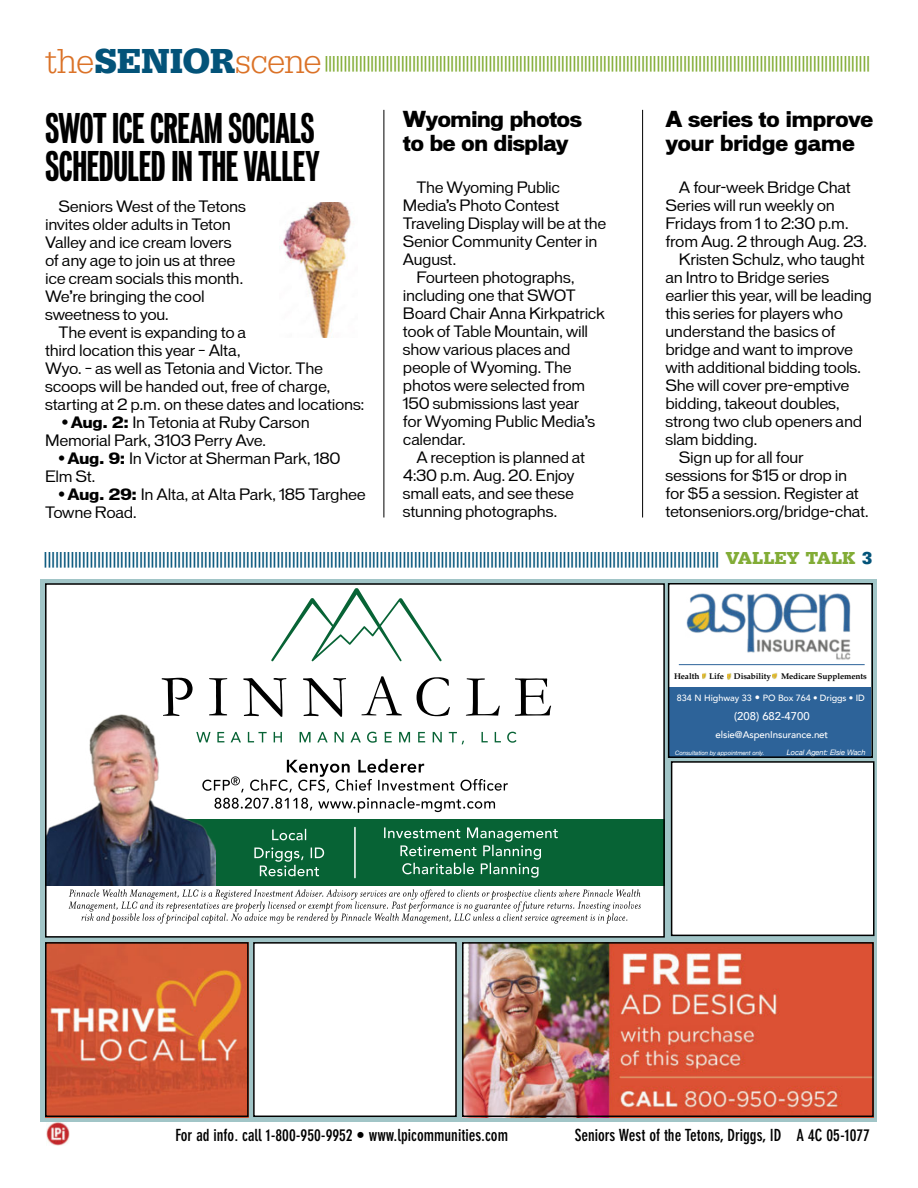
<style>
.page{position:relative;width:918px;height:1188px;background:#fff}
.page>*{position:absolute;margin:0;border:0;box-sizing:border-box;transform-origin:0 0}
.t1{font:39px/38.1px "Vonnes Exbold Comp";letter-spacing:-.01em;color:#000;text-align:right}
.t2{font:700 expanded 21px/24px "Vonnes";letter-spacing:-.04em;color:#000}
.t3{font:700 18px "Serifa BEFOP";color:#035379}
.t4{font:700 18px "Serifa BEFOP";color:#82ac36}
.t5{font:700 condensed 16.5px "DIN Neuzeit Grotesk Std";color:#000}
.t6{font:15px/18px "Vgftvt Vonnes";letter-spacing:-.02em;color:#000}
.t7{font:15px/18px "Tmtlpb Vonnes";letter-spacing:-.02em;color:#000}
.t8{font:500 11.25px "Avenir";color:#fff}
.t9{font:500 9.75px "Avenir";letter-spacing:-.01em;color:#fff}
.t10{font:500 9px "Avenir";letter-spacing:-.01em;color:#fff}
.t11{font:700 8.25px "Palatino";letter-spacing:-.01em;color:#000}
.t12{font:italic 7.5px "Helvetica Neue";letter-spacing:-.01em;color:#fff}
.t13{font:italic 6px "Helvetica Neue";letter-spacing:-.01em;color:#fff}
.s1{font-weight:300;font-size:36px;color:#db7227}
.s2{font-size:36px;color:#035379}
.s3{font-family:"Vonnes";font-weight:800}
.s4{color:#82ac36}
.s5{font-size:10.5px}
</style>
<div class="page">
<hr style="left:642px;top:110px;width:1px;height:407px;background:#000">
<hr style="left:384px;top:110px;width:1px;height:407px;background:#000">
<img style="left:283px;top:202px;width:68px;height:136px">
<div style="left:41px;top:579px;width:837px;height:543px;background:#a1c5c7"></div>
<img style="left:46px;top:1123px;width:23px;height:23px">
<div style="left:254px;top:943px;width:202px;height:173px;background:#fff"></div>
<div style="left:253px;top:942px;width:204px;height:175px;border:2px solid #000"></div>
<div style="left:672px;top:762px;width:202px;height:173px;background:#fff"></div>
<div style="left:671px;top:761px;width:204px;height:175px;border:2px solid #000"></div>
<div style="left:668px;top:585px;width:203px;height:173px;background:#fff"></div>
<img style="left:686px;top:593px;width:165px;height:67px">
<div style="left:668px;top:687px;width:203px;height:70px;background:#2d6399"></div>
<svg style="left:702px;top:673px;width:5px;height:6px"></svg>
<div style="left:668px;top:583px;width:205px;height:175px;border:2px solid #000"></div>
<hr style="left:679px;top:664px;width:186px;height:1px;background:#2d6399">
<svg style="left:772px;top:673px;width:6px;height:6px"></svg>
<svg style="left:727px;top:673px;width:5px;height:7px"></svg>
<img style="left:48px;top:945px;width:198px;height:169px">
<div style="left:45px;top:942px;width:204px;height:175px;border:2px solid #000"></div>
<img style="left:465px;top:945px;width:406px;height:169px">
<div style="left:462px;top:942px;width:412px;height:175px;border:2px solid #000"></div>
<div style="left:46px;top:584px;width:618px;height:353px;background:#fff"></div>
<svg style="left:162px;top:678px;width:31px;height:30px"></svg>
<svg style="left:209px;top:678px;width:18px;height:37px"></svg>
<svg style="left:243px;top:678px;width:43px;height:39px"></svg>
<svg style="left:303px;top:678px;width:43px;height:39px"></svg>
<svg style="left:361px;top:676px;width:41px;height:39px"></svg>
<svg style="left:417px;top:677px;width:33px;height:39px"></svg>
<svg style="left:466px;top:678px;width:34px;height:38px"></svg>
<svg style="left:515px;top:678px;width:36px;height:38px"></svg>
<svg style="left:217px;top:732px;width:7px;height:10px"></svg>
<svg style="left:231px;top:732px;width:10px;height:10px"></svg>
<svg style="left:248px;top:732px;width:19px;height:10px"></svg>
<svg style="left:274px;top:732px;width:8px;height:10px"></svg>
<svg style="left:300px;top:732px;width:11px;height:10px"></svg>
<svg style="left:317px;top:732px;width:11px;height:10px"></svg>
<svg style="left:335px;top:732px;width:9px;height:10px"></svg>
<svg style="left:350px;top:732px;width:11px;height:10px"></svg>
<svg style="left:367px;top:732px;width:10px;height:11px"></svg>
<svg style="left:385px;top:732px;width:7px;height:10px"></svg>
<svg style="left:399px;top:732px;width:11px;height:10px"></svg>
<svg style="left:418px;top:732px;width:7px;height:10px"></svg>
<svg style="left:433px;top:732px;width:9px;height:10px"></svg>
<svg style="left:449px;top:732px;width:15px;height:12px"></svg>
<svg style="left:481px;top:732px;width:7px;height:10px"></svg>
<svg style="left:495px;top:732px;width:6px;height:10px"></svg>
<svg style="left:507px;top:732px;width:10px;height:11px"></svg>
<svg style="left:271px;top:588px;width:171px;height:73px"></svg>
<div style="left:130px;top:819px;width:535px;height:67px;background:#076335"></div>
<img style="left:48px;top:708px;width:168px;height:178px">
<svg style="left:68px;top:889px;width:573px;height:35px"></svg>
<svg style="left:384px;top:827px;width:174px;height:51px"></svg>
<svg style="left:254px;top:848px;width:70px;height:28px"></svg>
<svg style="left:272px;top:829px;width:34px;height:11px"></svg>
<hr style="left:354px;top:828px;width:2px;height:50px;background:#fff">
<svg style="left:202px;top:759px;width:306px;height:54px"></svg>
<div style="left:45px;top:583px;width:620px;height:355px;border:2px solid #000"></div>
<p class="t4" style="left:45px;top:51px;width:827px"><span class="s1">the</span><span class="s2">SENIOR</span><span class="s1">scene</span> |||||||||||||||||||||||||||||||||||||||||||||||||||||||||||||||||||||||||||||||||||||||||||||||||||||||||||||||||||||||||||||||||||||||||||||||</p>
<h2 class="t2" style="left:403px;top:107px;width:181px">Wyoming photos to be on display</h2>
<p class="t6" style="left:403px;top:178px;width:205px;text-indent:13px">The Wyoming Public<br>Media’s Photo Contest<br>Traveling Display will be at the</p>
<p class="t7" style="left:403px;top:232px;width:196px">Senior Community Center in</p>
<p class="t7" style="left:403px;top:250px;width:55px">August.</p>
<p class="t7" style="left:416px;top:268px;width:160px">Fourteen photographs,</p>
<p class="t6" style="left:403px;top:286px;width:203px">including one that SWOT<br>Board Chair Anna Kirkpatrick took of Table Mountain, will</p>
<p class="t7" style="left:403px;top:340px;width:184px">show various places and people of Wyoming. The photos were selected from</p>
<p class="t6" style="left:403px;top:394px;width:194px">150 submissions last year for Wyoming Public Media’s</p>
<p class="t7" style="left:416px;top:430px;width:170px;text-indent:-13px">calendar.<br>A reception is planned at</p>
<p class="t6" style="left:403px;top:466px;width:173px">4:30 p.m. Aug. 20. Enjoy</p>
<p class="t7" style="left:403px;top:484px;width:172px">small eats, and see these stunning photographs.</p>
<h2 class="t2" style="left:665px;top:107px;width:209px">A series to improve your bridge game</h2>
<p class="t6" style="left:679px;top:178px;width:174px">A four-week Bridge Chat</p>
<p class="t6" style="left:665px;top:196px;width:171px">Series will run weekly on</p>
<p class="t6" style="left:665px;top:214px;width:185px">Fridays from 1 to 2:30 p.m.</p>
<p class="t6" style="left:665px;top:232px;width:203px">from Aug. 2 through Aug. 23.</p>
<p class="t6" style="left:679px;top:250px;width:187px">Kristen Schulz, who taught</p>
<p class="t6" style="left:665px;top:268px;width:165px">an Intro to Bridge series</p>
<p class="t6" style="left:665px;top:286px;width:208px">earlier this year, will be leading</p>
<p class="t7" style="left:665px;top:304px;width:179px">this series for players who</p>
<p class="t6" style="left:665px;top:322px;width:198px">understand the basics of bridge and want to improve with additional bidding tools.<br>She will cover pre-emptive bidding, takeout doubles, strong two club openers and slam bidding.</p>
<p class="t7" style="left:679px;top:448px;width:126px">Sign up for all four</p>
<p class="t6" style="left:665px;top:466px;width:205px">sessions for $15 or drop in for $5 a session. Register at tetonseniors.org/bridge-chat.</p>
<h1 class="t1" style="left:46px;top:110px;width:276px">LS<br>SCHEDULED IN THE VALLEY</h1>
<p class="t7" style="left:45px;top:197px;width:202px;text-indent:13px">Seniors West of the Tetons invites older adults in Teton</p>
<p class="t6" style="left:45px;top:233px;width:192px">Valley and ice cream lovers of any age to join us at three</p>
<p class="t7" style="left:45px;top:269px;width:200px">ice cream socials this month.</p>
<p class="t6" style="left:45px;top:287px;width:161px">We’re bringing the cool</p>
<p class="t7" style="left:45px;top:305px;width:126px">sweetness to you.</p>
<p class="t6" style="left:59px;top:323px;width:189px">The event is expanding to a</p>
<p class="t7" style="left:45px;top:341px;width:197px">third location this year – Alta,</p>
<p class="t6" style="left:45px;top:359px;width:321px">Wyo. – as well as Tetonia and Victor. The scoops will be handed out, free of charge, starting at 2 p.m. on these dates and locations:</p>
<p class="t6" style="left:45px;top:413px;width:266px;text-indent:17px">• <span class="s3">Aug. 2:</span> In Tetonia at Ruby Carson<br>Memorial Park, 3103 Perry Ave.</p>
<p class="t6" style="left:59px;top:449px;width:284px">• <span class="s3">Aug. 9:</span> In Victor at Sherman Park, 180</p>
<p class="t7" style="left:45px;top:467px;width:52px">Elm St.</p>
<p class="t6" style="left:45px;top:485px;width:322px;text-indent:13px">• <span class="s3">Aug. 29:</span> In Alta, at Alta Park, 185 Targhee<br>Towne Road.</p>
<h1 class="t1" style="left:46px;top:110px;width:197px">SWOT ICE CREAM SOCIA</h1>
<p class="t3" style="left:44px;top:547px;width:830px">||||||||||||||||||||||||||||||||||||||||||||||||||||||||||||||||||||||||||||||||||||||||||||||||||||||||||||||||||||||||||||||||||||||||||||||||||||||||||||||||||||||||||||||||| <span class="s4">VALLEY TALK</span> 3</p>
<p class="t11" style="left:674px;top:669px;width:194px">Health Life Disability Medicare Supplements</p>
<p class="t10" style="left:677px;top:690px;width:189px">834 N Highway 33 <span class="s5">•</span> PO Box 764 • Driggs • ID</p>
<p class="t8" style="left:734px;top:707px;width:77px">(208) 682-4700</p>
<p class="t9" style="left:716px;top:726px;width:114px">elsie@AspenInsurance.net</p>
<p class="t13" style="left:675px;top:748px;width:91px">Consultation by appointment only.</p>
<p class="t12" style="left:787px;top:747px;width:80px">Local Agent: Elsie Wach</p>
<p class="t5" style="left:176px;top:1126px;width:334px">For ad info. call 1-800-950-9952 • www.lpicommunities.com</p>
<p class="t5" style="left:575px;top:1126px;width:297px">Seniors West of the Tetons, Driggs, ID A 4C 05-1077</p>
</div>
